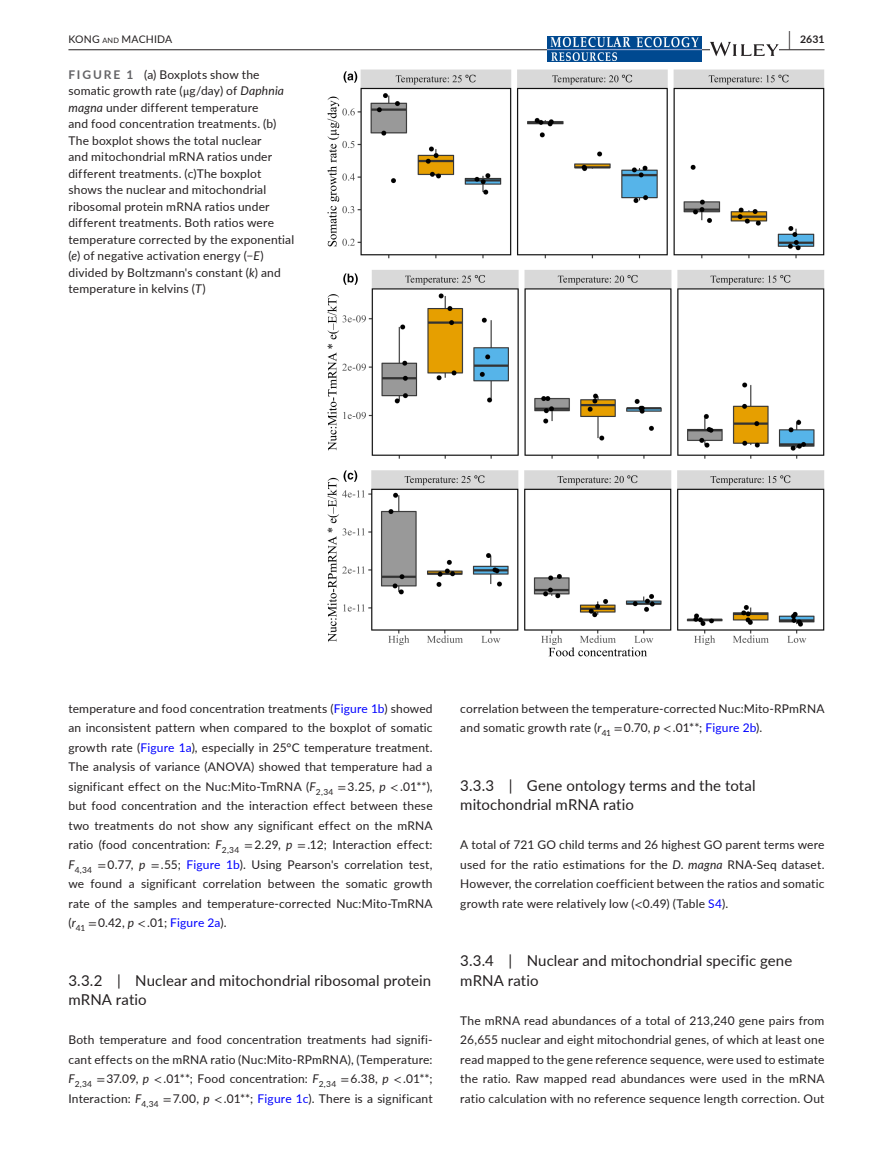
<style>
.page{position:relative;width:893px;height:1174px;background:#fff}
.page>*{position:absolute;margin:0;border:0;box-sizing:border-box;transform-origin:0 0}
.t1{font:15px/19.5px "Lato";letter-spacing:.005em;color:#231f20}
.t2{font:12px/19.5px "Lato";letter-spacing:.015em;color:#231f20;text-align:justify}
.t3{font:10.5px "Lato";letter-spacing:.015em;color:#231f20}
.t4{font:700 10.5px "Lato";color:#231f20}
.s1{font-size:7.35px}
.s2{font-size:19.5px}
.s3{font-weight:700;color:#636366}
.s4{font-family:"STIX"}
.s5{font-style:italic}
.s6{color:#00f}
</style>
<div class="page">
<hr style="left:68px;top:49px;width:756px;height:1px;background:#231f20">
<img style="left:548px;top:36px;width:153px;height:26px">
<svg style="left:710px;top:42px;width:69px;height:14px"></svg>
<img style="left:327px;top:69px;width:497px;height:587px">
<p class="t3" style="left:68px;top:31px;width:97px">KONG <span class="s1">an d</span> MACHIDA</p>
<p class="t4" style="left:789px;top:31px;width:37px"><span class="s2">|</span> 2631</p>
<p class="t2" style="left:68px;top:66px;width:227px;line-height:16.5px;text-align:left"><span class="s3">FIGURE 1</span> (a) Boxplots show the somatic growth rate (<span class="s4">μ</span>g/day) of <span class="s5">Daphnia magna</span> under different temperature<br>and food concentration treatments. (b)<br>The boxplot shows the total nuclear<br>and mitochondrial mRNA ratios under different treatments. (c)The boxplot shows the nuclear and mitochondrial ribosomal protein mRNA ratios under different treatments. Both ratios were temperature corrected by the exponential (<span class="s5">e</span>) of negative activation energy (−<span class="s5">E</span>) divided by Boltzmann's constant (<span class="s5">k</span>) and temperature in kelvins (<span class="s5">T</span>)</p>
<p class="t2" style="left:68px;top:698px;width:366px">temperature and food concentration treatments (<span class="s6">Figure 1b</span>) showed an inconsistent pattern when compared to the boxplot of somatic growth rate (<span class="s6">Figure 1a</span>), especially in 25°C temperature treatment.<br>The analysis of variance (ANOVA) showed that temperature had a significant effect on the Nuc:Mito-TmRNA (<span class="s5">F</span><sub>2,34</sub> <span class="s4">=</span> 3.25, <span class="s5">p</span> <span class="s4">&lt;</span> .01**), but food concentration and the interaction effect between these two treatments do not show any significant effect on the mRNA ratio (food concentration: <span class="s5">F</span><sub>2,34</sub> <span class="s4">=</span> 2.29, <span class="s5">p</span> <span class="s4">=</span> .12; Interaction effect:<br><span class="s5">F</span><sub>4,34</sub> <span class="s4">=</span> 0.77, <span class="s5">p</span> <span class="s4">=</span> .55; <span class="s6">Figure 1b</span>). Using Pearson's correlation test, we found a significant correlation between the somatic growth rate of the samples and temperature-corrected Nuc:Mito-TmRNA (<span class="s5">r</span><sub>41</sub> <span class="s4">=</span> 0.42, <span class="s5">p</span> <span class="s4">&lt;</span> .01; <span class="s6">Figure 2a</span>).</p>
<p class="t1" style="left:68px;top:970px;width:364px">3.3.2 | Nuclear and mitochondrial ribosomal protein mRNA ratio</p>
<p class="t2" style="left:68px;top:1029px;width:366px">Both temperature and food concentration treatments had signifi&shy;cant effects on the mRNA ratio (Nuc:Mito-RPmRNA), (Temperature:<br><span class="s5">F</span><sub>2</sub><sub>,</sub><sub>34</sub> <span class="s4">=</span> 37.09, <span class="s5">p</span> <span class="s4">&lt;</span> .01**; Food concentration: <span class="s5">F</span><sub>2,34</sub> <span class="s4">=</span> 6.38, <span class="s5">p</span> <span class="s4">&lt;</span> .01**; Interaction: <span class="s5">F</span><sub>4,34</sub> <span class="s4">=</span> 7.00, <span class="s5">p</span> <span class="s4">&lt;</span> .01**; <span class="s6">Figure 1c</span>). There is a significant</p>
<p class="t2" style="left:460px;top:698px;width:366px">correlation between the temperature-corrected Nuc:Mito-RPmRNA and somatic growth rate (<span class="s5">r</span><sub>41</sub> <span class="s4">=</span> 0.70, <span class="s5">p</span> <span class="s4">&lt;</span> .01**; <span class="s6">Figure 2b</span>).</p>
<p class="t1" style="left:460px;top:775px;width:297px">3.3.3 | Gene ontology terms and the total mitochondrial mRNA ratio</p>
<p class="t2" style="left:460px;top:834px;width:366px">A total of 721 GO child terms and 26 highest GO parent terms were used for the ratio estimations for the <span class="s5">D. magna</span> RNA-Seq dataset.<br>However, the correlation coefficient between the ratios and somatic growth rate were relatively low (<span class="s4">&lt;</span>0.49) (Table <span class="s6">S4</span>).</p>
<p class="t1" style="left:460px;top:950px;width:334px">3.3.4 | Nuclear and mitochondrial specific gene mRNA ratio</p>
<p class="t2" style="left:460px;top:1010px;width:366px">The mRNA read abundances of a total of 213,240 gene pairs from 26,655 nuclear and eight mitochondrial genes, of which at least one read mapped to the gene reference sequence, were used to estimate the ratio. Raw mapped read abundances were used in the mRNA ratio calculation with no reference sequence length correction. Out</p>
</div>
